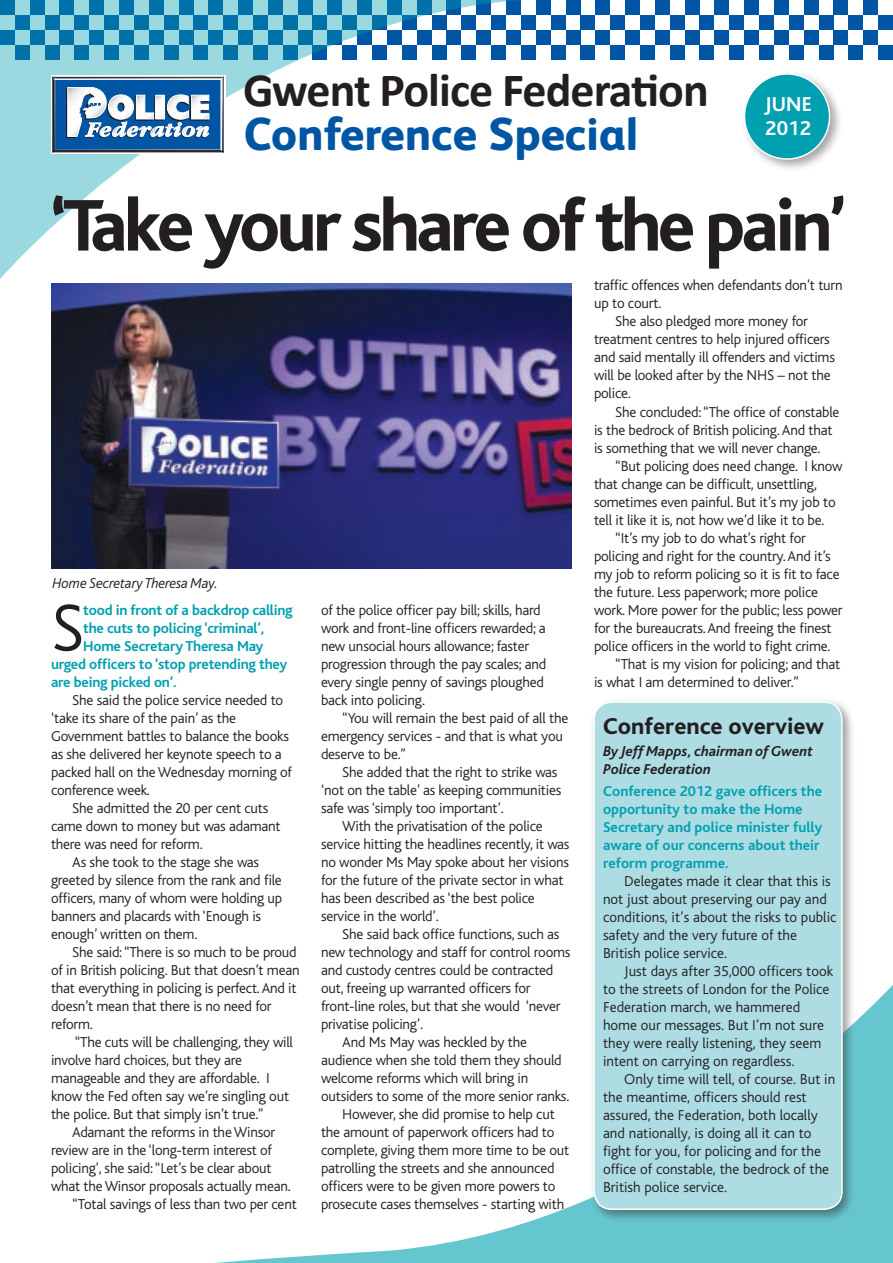
<style>
.page{position:relative;width:893px;height:1263px;background:#fff}
.page>*{position:absolute;margin:0;border:0;box-sizing:border-box;transform-origin:0 0}
.t1{font:800 76.5px "Bliss";letter-spacing:-.05em;color:#231f20}
.t2{font:300 69.6px "Bliss";color:#231f20}
.t3{font:700 48px "Calibri";letter-spacing:-.02em;color:#231f20}
.t4{font:800 46.05px "FS Albert";color:#0155a5}
.t5{font:800 24px "Bliss";color:#231f20}
.t6{font:700 21px/24px "Bliss";letter-spacing:.01em;color:#fff}
.t7{font:300 15px/18px "Bliss";letter-spacing:-.015em;color:#231f20}
.t8{font:700 15px/18px "Bliss";color:#00a0b0}
.t9{font:italic 700 15px/18px "Bliss";color:#231f20}
.t10{font:italic 300 15px "Bliss";letter-spacing:-.01em;color:#231f20}
</style>
<div class="page">
<svg style="left:0;top:0;width:893px;height:279px"></svg>
<svg style="left:51px;top:75px;width:174px;height:79px"></svg>
<svg style="left:52px;top:77px;width:172px;height:75px"></svg>
<svg style="left:215px;top:985px;width:678px;height:278px"></svg>
<div style="left:740px;top:69px;width:109px;height:109px;background:#231f20;opacity:.4"></div>
<div style="left:744px;top:74px;width:86px;height:85px;background:#00a0b0;border-radius:50%"></div>
<div style="left:744px;top:73px;width:86px;height:87px;border:2px solid #fff;border-radius:50%"></div>
<img style="left:52px;top:284px;width:519px;height:284px">
<div style="left:589px;top:697px;width:272px;height:532px;background:#231f20;opacity:.45"></div>
<div style="left:594px;top:702px;width:248px;height:507px;background:#addce3;border-radius:18px"></div>
<div style="left:593px;top:701px;width:250px;height:509px;border:2px solid #fff;border-radius:18px"></div>
<h3 class="t3" style="left:243px;top:60px;width:467px">Gwent Police Federation</h3>
<h3 class="t4" style="left:244px;top:108px;width:396px">Conference Special</h3>
<h3 class="t6" style="left:765px;top:92px;width:49px">JUNE<br>2012</h3>
<h1 class="t1" style="left:51px;top:186px;width:797px">‘Take your share of the pain’</h1>
<p class="t10" style="left:52px;top:575px;width:167px">Home Secretary Theresa May.</p>
<h2 class="t2" style="left:51px;top:591px;width:35px">S</h2>
<p class="t8" style="left:83px;top:601px;width:211px">tood in front of a backdrop calling</p>
<p class="t8" style="left:83px;top:619px;width:182px">the cuts to policing ‘criminal’,</p>
<p class="t8" style="left:83px;top:637px;width:182px">Home Secretary Theresa May</p>
<p class="t8" style="left:51px;top:655px;width:238px">urged officers to ‘stop pretending they</p>
<p class="t8" style="left:51px;top:673px;width:127px">are being picked on’.</p>
<p class="t7" style="left:72px;top:691px;width:212px">She said the police service needed to</p>
<p class="t7" style="left:51px;top:709px;width:186px">‘take its share of the pain’ as the</p>
<p class="t7" style="left:51px;top:727px;width:239px">Government battles to balance the books</p>
<p class="t7" style="left:51px;top:745px;width:232px">as she delivered her keynote speech to a</p>
<p class="t7" style="left:51px;top:763px;width:243px">packed hall on the Wednesday morning of</p>
<p class="t7" style="left:51px;top:781px;width:100px">conference week.</p>
<p class="t7" style="left:72px;top:799px;width:198px">She admitted the 20 per cent cuts</p>
<p class="t7" style="left:51px;top:817px;width:231px">came down to money but was adamant</p>
<p class="t7" style="left:51px;top:835px;width:153px">there was need for reform.</p>
<p class="t7" style="left:72px;top:853px;width:188px">As she took to the stage she was</p>
<p class="t7" style="left:51px;top:871px;width:232px">greeted by silence from the rank and file</p>
<p class="t7" style="left:51px;top:889px;width:233px">officers, many of whom were holding up</p>
<p class="t7" style="left:51px;top:907px;width:212px">banners and placards with ‘Enough is</p>
<p class="t7" style="left:51px;top:925px;width:148px">enough’ written on them.</p>
<p class="t7" style="left:72px;top:943px;width:226px">She said: “There is so much to be proud</p>
<p class="t7" style="left:51px;top:961px;width:250px">of in British policing. But that doesn’t mean</p>
<p class="t7" style="left:51px;top:979px;width:247px">that everything in policing is perfect. And it</p>
<p class="t7" style="left:51px;top:997px;width:222px">doesn’t mean that there is no need for</p>
<p class="t7" style="left:51px;top:1015px;width:43px">reform.</p>
<p class="t7" style="left:75px;top:1033px;width:220px">“The cuts will be challenging, they will</p>
<p class="t7" style="left:51px;top:1051px;width:193px">involve hard choices, but they are</p>
<p class="t7" style="left:51px;top:1069px;width:220px">manageable and they are affordable. I</p>
<p class="t7" style="left:51px;top:1087px;width:240px">know the Fed often say we’re singling out</p>
<p class="t7" style="left:51px;top:1105px;width:214px">the police. But that simply isn’t true.”</p>
<p class="t7" style="left:72px;top:1123px;width:204px">Adamant the reforms in the Winsor</p>
<p class="t7" style="left:51px;top:1141px;width:223px">review are in the ‘long-term interest of</p>
<p class="t7" style="left:51px;top:1159px;width:222px">policing’, she said: “Let’s be clear about</p>
<p class="t7" style="left:51px;top:1177px;width:241px">what the Winsor proposals actually mean.</p>
<p class="t7" style="left:72px;top:1195px;width:226px">“Total savings of less than two per cent</p>
<p class="t7" style="left:321px;top:601px;width:227px">of the police officer pay bill; skills, hard work and front-line officers rewarded; a new unsocial hours allowance; faster progression through the pay scales; and every single penny of savings ploughed back into policing.</p>
<p class="t7" style="left:321px;top:709px;width:249px;text-indent:21px">“You will remain the best paid of all the emergency services - and that is what you deserve to be.”</p>
<p class="t7" style="left:321px;top:763px;width:242px;text-indent:21px">She added that the right to strike was ‘not on the table’ as keeping communities safe was ‘simply too important’.</p>
<p class="t7" style="left:321px;top:817px;width:250px;text-indent:21px">With the privatisation of the police service hitting the headlines recently, it was no wonder Ms May spoke about her visions for the future of the private sector in what has been described as ‘the best police service in the world’.</p>
<p class="t7" style="left:342px;top:925px;width:219px">She said back office functions, such as</p>
<p class="t7" style="left:321px;top:943px;width:251px">new technology and staff for control rooms</p>
<p class="t7" style="left:321px;top:961px;width:234px">and custody centres could be contracted</p>
<p class="t7" style="left:321px;top:979px;width:211px">out, freeing up warranted officers for</p>
<p class="t7" style="left:321px;top:997px;width:241px">front-line roles, but that she would ‘never</p>
<p class="t7" style="left:321px;top:1015px;width:104px">privatise policing’.</p>
<p class="t7" style="left:342px;top:1033px;width:186px">And Ms May was heckled by the</p>
<p class="t7" style="left:321px;top:1051px;width:242px">audience when she told them they should</p>
<p class="t7" style="left:321px;top:1069px;width:209px">welcome reforms which will bring in</p>
<p class="t7" style="left:321px;top:1087px;width:250px">outsiders to some of the more senior ranks.</p>
<p class="t7" style="left:342px;top:1105px;width:214px">However, she did promise to help cut</p>
<p class="t7" style="left:321px;top:1123px;width:235px">the amount of paperwork officers had to</p>
<p class="t7" style="left:321px;top:1141px;width:250px">complete, giving them more time to be out</p>
<p class="t7" style="left:321px;top:1159px;width:235px">patrolling the streets and she announced</p>
<p class="t7" style="left:321px;top:1177px;width:236px">officers were to be given more powers to</p>
<p class="t7" style="left:321px;top:1195px;width:245px">prosecute cases themselves - starting with</p>
<p class="t7" style="left:594px;top:277px;width:250px">traffic offences when defendants don’t turn</p>
<p class="t7" style="left:594px;top:295px;width:69px">up to court.</p>
<p class="t7" style="left:615px;top:313px;width:194px">She also pledged more money for</p>
<p class="t7" style="left:594px;top:331px;width:237px">treatment centres to help injured officers</p>
<p class="t7" style="left:594px;top:349px;width:242px">and said mentally ill offenders and victims</p>
<p class="t7" style="left:594px;top:367px;width:238px">will be looked after by the NHS – not the</p>
<p class="t7" style="left:594px;top:385px;width:38px">police.</p>
<p class="t7" style="left:615px;top:403px;width:226px">She concluded: “The office of constable</p>
<p class="t7" style="left:594px;top:421px;width:240px">is the bedrock of British policing. And that</p>
<p class="t7" style="left:594px;top:439px;width:228px">is something that we will never change.</p>
<p class="t7" style="left:615px;top:457px;width:229px">“But policing does need change. I know</p>
<p class="t7" style="left:594px;top:475px;width:225px">that change can be difficult, unsettling,</p>
<p class="t7" style="left:594px;top:493px;width:243px">sometimes even painful. But it’s my job to</p>
<p class="t7" style="left:594px;top:511px;width:232px">tell it like it is, not how we’d like it to be.</p>
<p class="t7" style="left:615px;top:529px;width:192px">“It’s my job to do what’s right for</p>
<p class="t7" style="left:594px;top:547px;width:238px">policing and right for the country. And it’s</p>
<p class="t7" style="left:594px;top:565px;width:247px">my job to reform policing so it is fit to face</p>
<p class="t7" style="left:594px;top:583px;width:225px">the future. Less paperwork; more police</p>
<p class="t7" style="left:594px;top:601px;width:250px">work. More power for the public; less power</p>
<p class="t7" style="left:594px;top:619px;width:239px">for the bureaucrats. And freeing the finest</p>
<p class="t7" style="left:594px;top:637px;width:238px">police officers in the world to fight crime.</p>
<p class="t7" style="left:615px;top:655px;width:226px">“That is my vision for policing; and that</p>
<p class="t7" style="left:594px;top:673px;width:207px">is what I am determined to deliver.”</p>
<h3 class="t5" style="left:603px;top:714px;width:223px">Conference overview</h3>
<p class="t9" style="left:603px;top:743px;width:211px">By Jeff Mapps, chairman of Gwent<br>Police Federation</p>
<p class="t8" style="left:603px;top:783px;width:221px">Conference 2012 gave officers the opportunity to make the Home<br>Secretary and police minister fully aware of our concerns about their reform programme.</p>
<p class="t7" style="left:603px;top:873px;width:235px;text-indent:21px">Delegates made it clear that this is not just about preserving our pay and conditions, it’s about the risks to public safety and the very future of the British police service.</p>
<p class="t7" style="left:603px;top:963px;width:232px;text-indent:21px">Just days after 35,000 officers took to the streets of London for the Police Federation march, we hammered home our messages. But I’m not sure they were really listening, they seem intent on carrying on regardless.</p>
<p class="t7" style="left:603px;top:1071px;width:234px;text-indent:21px">Only time will tell, of course. But in the meantime, officers should rest assured, the Federation, both locally and nationally, is doing all it can to fight for you, for policing and for the office of constable, the bedrock of the British police service.</p>
</div>
